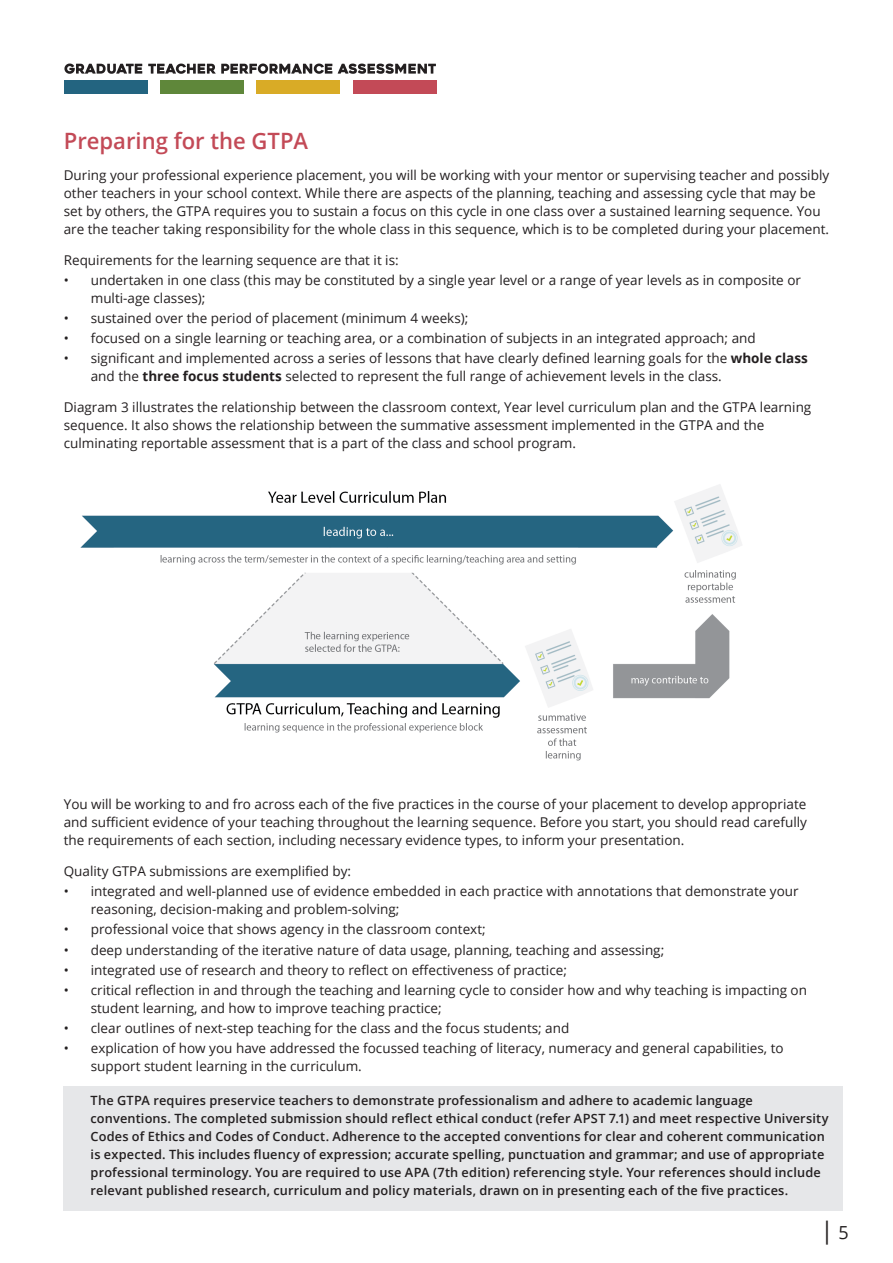
<style>
.page{position:relative;width:893px;height:1263px;background:#fff}
.page>*{position:absolute;margin:0;border:0;box-sizing:border-box;transform-origin:0 0}
.t1{font:24px "Open Sans";color:#231f20}
.Body{font:600 22.5px "Open Sans";color:#c34a57}
.Body-2{font:13.5px/18px "Open Sans";color:#231f20}
.t2{font:600 12.75px/18px "Open Sans";letter-spacing:.015em;color:#231f20}
.s1{font-weight:700}
.s2{font-size:18px}
</style>
<div class="page">
<div style="left:64px;top:81px;width:83px;height:13px;background:#236480"></div>
<div style="left:160px;top:81px;width:84px;height:13px;background:#5f873a"></div>
<div style="left:257px;top:81px;width:83px;height:13px;background:#d9ab26"></div>
<div style="left:353px;top:81px;width:84px;height:13px;background:#c34a57"></div>
<svg style="left:64px;top:64px;width:372px;height:10px"></svg>
<img style="left:80px;top:484px;width:662px;height:277px">
<div style="left:64px;top:1086px;width:779px;height:125px;background:#e6e7e9"></div>
<p class="Body" style="left:64px;top:125px;width:246px">Preparing for the GTPA</p>
<p class="Body-2" style="left:64px;top:166px;width:767px">During your professional experience placement, you will be working with your mentor or supervising teacher and possibly other teachers in your school context. While there are aspects of the planning, teaching and assessing cycle that may be set by others, the GTPA requires you to sustain a focus on this cycle in one class over a sustained learning sequence. You are the teacher taking responsibility for the whole class in this sequence, which is to be completed during your placement.</p>
<p class="Body-2" style="left:64px;top:250px;width:336px">Requirements for the learning sequence are that it is:</p>
<p class="Body-2" style="left:91px;top:270px;width:712px;text-indent:-27px">• undertaken in one class (this may be constituted by a single year level or a range of year levels as in composite or multi-age classes);</p>
<p class="Body-2" style="left:64px;top:309px;width:406px">• sustained over the period of placement (minimum 4 weeks);</p>
<p class="Body-2" style="left:64px;top:329px;width:693px">• focused on a single learning or teaching area, or a combination of subjects in an integrated approach; and</p>
<p class="Body-2" style="left:91px;top:349px;width:719px;text-indent:-27px">• significant and implemented across a series of lessons that have clearly defined learning goals for the <span class="s1">whole class </span>and the <span class="s1">three focus students</span> selected to represent the full range of achievement levels in the class.</p>
<p class="Body-2" style="left:64px;top:398px;width:749px">Diagram 3 illustrates the relationship between the classroom context, Year level curriculum plan and the GTPA learning sequence. It also shows the relationship between the summative assessment implemented in the GTPA and the culminating reportable assessment that is a part of the class and school program.</p>
<p class="Body-2" style="left:64px;top:795px;width:745px;text-align:justify">You will be working to and fro across each of the five practices in the course of your placement to develop appropriate and sufficient evidence of your teaching throughout the learning sequence. Before you start, you should read carefully the requirements of each section, including necessary evidence types, to inform your presentation.</p>
<p class="Body-2" style="left:64px;top:862px;width:289px">Quality GTPA submissions are exemplified by:</p>
<p class="Body-2" style="left:91px;top:882px;width:709px;text-indent:-27px">• integrated and well-planned use of evidence embedded in each practice with annotations that demonstrate your reasoning, decision-making and problem-solving;</p>
<p class="Body-2" style="left:64px;top:920px;width:423px">• professional voice that shows agency in the classroom context;</p>
<p class="Body-2" style="left:64px;top:940px;width:602px">• deep understanding of the iterative nature of data usage, planning, teaching and assessing;</p>
<p class="Body-2" style="left:64px;top:960px;width:505px">• integrated use of research and theory to reflect on effectiveness of practice;</p>
<p class="Body-2" style="left:91px;top:980px;width:718px;text-indent:-27px">• critical reflection in and through the teaching and learning cycle to consider how and why teaching is impacting on student learning, and how to improve teaching practice;</p>
<p class="Body-2" style="left:64px;top:1019px;width:507px">• clear outlines of next-step teaching for the class and the focus students; and</p>
<p class="Body-2" style="left:91px;top:1039px;width:694px;text-indent:-27px">• explication of how you have addressed the focussed teaching of literacy, numeracy and general capabilities, to support student learning in the curriculum.</p>
<p class="t2" style="left:91px;top:1091px;width:739px">The GTPA requires preservice teachers to demonstrate professionalism and adhere to academic language conventions. The completed submission should reflect ethical conduct (refer APST 7.1) and meet respective University Codes of Ethics and Codes of Conduct. Adherence to the accepted conventions for clear and coherent communication is expected. This includes fluency of expression; accurate spelling, punctuation and grammar; and use of appropriate professional terminology. You are required to use APA (7th edition) referencing style. Your references should include relevant published research, curriculum and policy materials, drawn on in presenting each of the five practices.</p>
<p class="t1" style="left:820px;top:1214px;width:30px">| <span class="s2">5</span></p>
</div>
